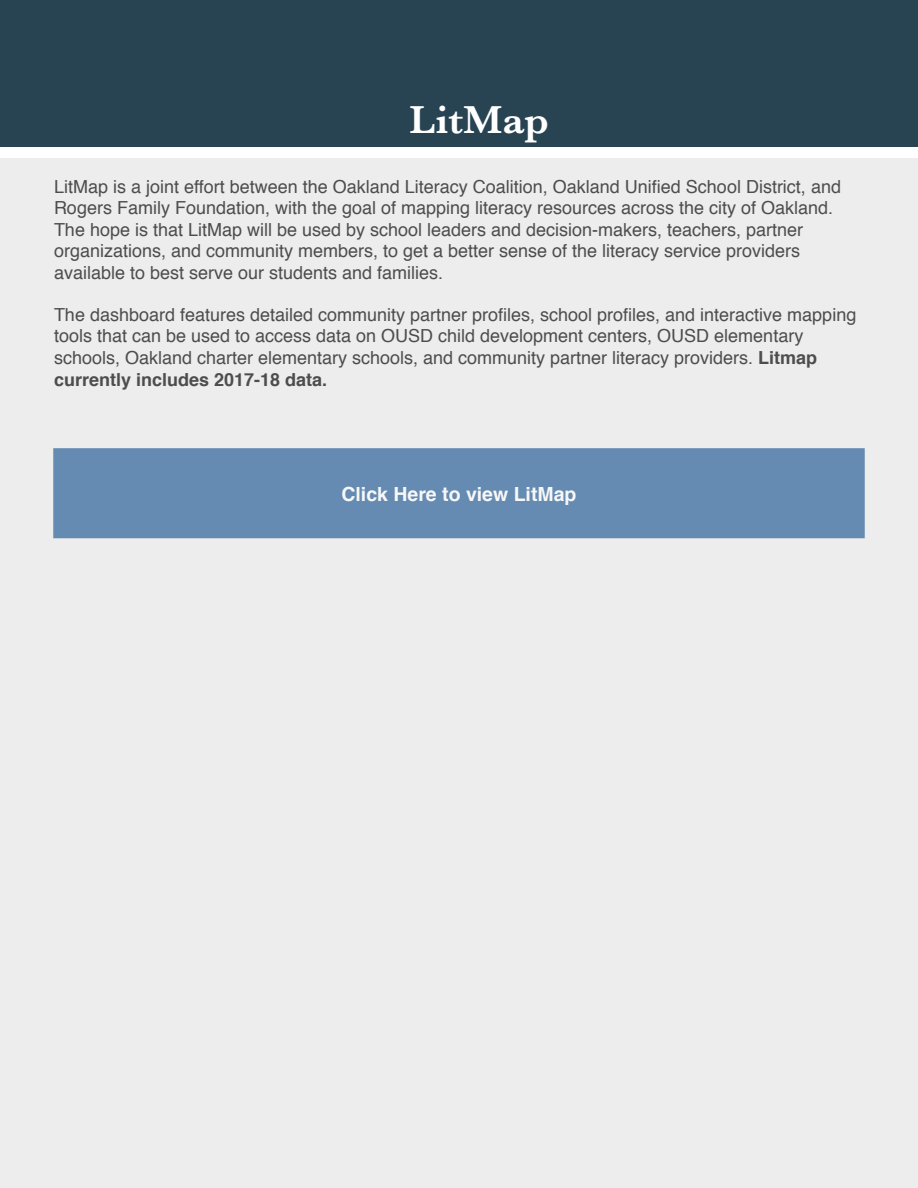
<style>
.page{position:relative;width:918px;height:1188px;background:#fff}
.page>*{position:absolute;margin:0;border:0;box-sizing:border-box;transform-origin:0 0}
.Heading{font:600 40.5px "Baskerville";color:#fff}
.Text_1{font:700 19.5px "Helvetica";color:#f7f7f7}
.Text_1-2{font:18px/21.6px "Helvetica";color:#4d4d4d}
.s1{font-weight:700}
</style>
<div class="page">
<div style="left:0;top:159px;width:918px;height:1029px;background:#ededed"></div>
<div style="left:0;top:0;width:918px;height:147px;background:#284452"></div>
<div style="left:54px;top:449px;width:810px;height:89px;background:#658bb2"></div>
<div style="left:53px;top:448px;width:812px;height:90px;border:2px solid #658bb2"></div>
<p class="Heading" style="left:410px;top:92px;width:141px">LitMap</p>
<p class="Text_1-2" style="left:54px;top:176px;width:789px">LitMap is a joint effort between the Oakland Literacy Coalition, Oakland Unified School District, and Rogers Family Foundation, with the goal of mapping literacy resources across the city of Oakland.<br>The hope is that LitMap will be used by school leaders and decision-makers, teachers, partner organizations, and community members, to get a better sense of the literacy service providers available to best serve our students and families.</p>
<p class="Text_1-2" style="left:54px;top:304px;width:804px">The dashboard features detailed community partner profiles, school profiles, and interactive mapping tools that can be used to access data on OUSD child development centers, OUSD elementary schools, Oakland charter elementary schools, and community partner literacy providers. <span class="s1">Litmap currently includes 2017-18 data.</span></p>
<p class="Text_1" style="left:341px;top:478px;width:237px">Click Here to view LitMap</p>
</div>
